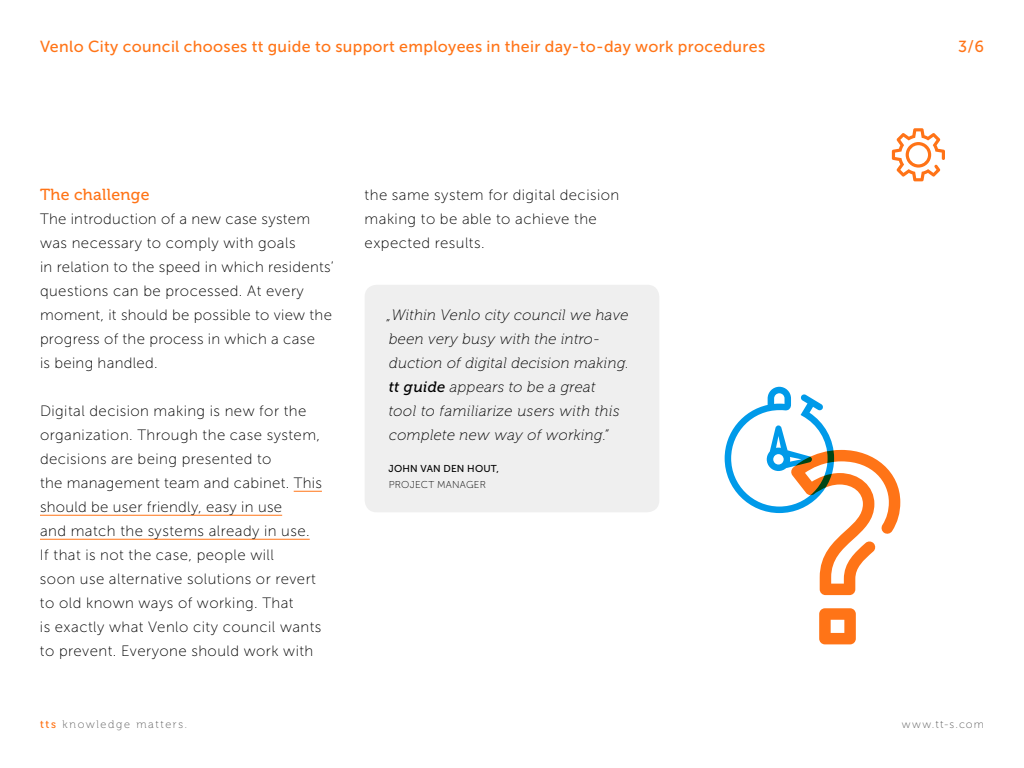
<style>
.page{position:relative;width:1024px;height:768px;background:#fff}
.page>*{position:absolute;margin:0;border:0;box-sizing:border-box;transform-origin:0 0}
.t1{font:16px "Museo Sans 500";letter-spacing:.02em;color:#ff7417}
.t2{font:16px "Museo 500";letter-spacing:.02em;color:#ff7417}
.t3{font:15px/24px "Museo Sans 100";letter-spacing:.03em;color:#000}
.t4{font:italic 15px/24px "Museo 100";letter-spacing:.03em;color:#000}
.t5{font:11px "Museo 100";letter-spacing:.145em;color:#5d5d5d}
.t6{font:11px "Museo Sans 100";letter-spacing:.115em;color:#5d5d5d}
.t7{font:10px "Museo Sans 500";letter-spacing:.02em;color:#000}
.t8{font:10px "Museo Sans 100";letter-spacing:.02em;color:#000}
.s1{font-family:"Museo 500"}
.s2{font-family:"Museo 500";color:#ff7417}
</style>
<div class="page">
<svg style="left:294px;top:491px;width:28px;height:1px"></svg>
<hr style="left:40px;top:515px;width:242px;height:1px;background:#ff7417">
<hr style="left:40px;top:539px;width:270px;height:1px;background:#ff7417">
<div style="left:365px;top:285px;width:294px;height:227px;background:#efefef;border-radius:12px"></div>
<svg style="left:892px;top:128px;width:53px;height:53px"></svg>
<svg style="left:819px;top:608px;width:37px;height:36px"></svg>
<svg style="left:725px;top:387px;width:175px;height:208px"></svg>
<p class="t1" style="left:40px;top:38px;width:727px">Venlo City council chooses tt guide to support employees in their day-to-day work procedures</p>
<p class="t1" style="left:958px;top:38px;width:27px">3/6</p>
<p class="t2" style="left:40px;top:186px;width:111px">The challenge</p>
<p class="t3" style="left:40px;top:207px;width:295px">The introduction of a new case system was necessary to comply with goals<br>in relation to the speed in which residents’ questions can be processed. At every moment, it should be possible to view the progress of the process in which a case<br>is being handled.</p>
<p class="t3" style="left:40px;top:399px;width:283px">Digital decision making is new for the organization. Through the case system, decisions are being presented to<br>the management team and cabinet. This should be user friendly, easy in use<br>and match the systems already in use.<br>If that is not the case, people will<br>soon use alternative solutions or revert to old known ways of working. That<br>is exactly what Venlo city council wants to prevent. Everyone should work with</p>
<p class="t3" style="left:365px;top:183px;width:256px">the same system for digital decision making to be able to achieve the expected results.</p>
<p class="t4" style="left:387px;top:303px;width:244px">„Within Venlo city council we have been very busy with the intro&shy;duction of digital decision making. <span class="s1">tt guide</span> appears to be a great<br>tool to familiarize users with this complete new way of working.”</p>
<p class="t7" style="left:388px;top:463px;width:112px">JOHN VAN DEN HOUT,</p>
<p class="t8" style="left:389px;top:480px;width:99px">PROJECT MANAGER</p>
<p class="t5" style="left:40px;top:718px;width:148px"><span class="s2">tts</span> knowledge matters.</p>
<p class="t6" style="left:902px;top:718px;width:84px">www.tt-s.com</p>
</div>
